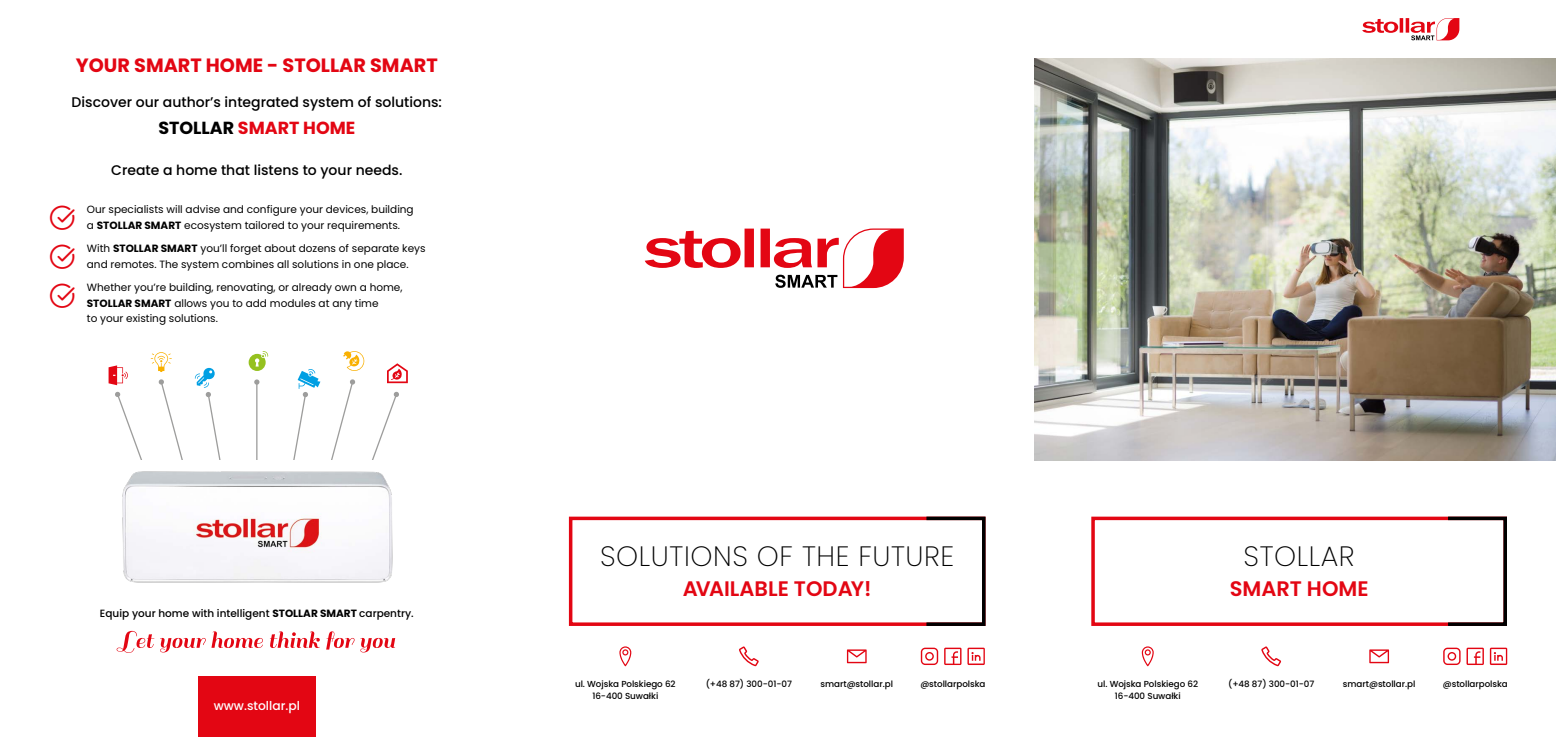
<style>
.page{position:relative;width:1556px;height:737px;background:#fff}
.page>*{position:absolute;margin:0;border:0;box-sizing:border-box;transform-origin:0 0}
.t1{font:200 28px "Poppins";letter-spacing:.02em;color:#000}
.t2{font:24.5px "Glyphter";color:#e30613}
.t3{font:600 21px "Poppins";color:#e30613}
.tekst_naglowek{font:700 19.25px "Poppins";color:#e30613}
.tekst_naglowek-2{font:700 17.5px "Poppins";color:#e30613}
.tekst_naglowek-3{font:500 14px "Poppins";color:#000}
.t4{font:500 12.25px "Poppins";color:#fff}
.t5{font:10.5px/15.8px "Poppins";color:#000}
.tekst_naglowek-4{font:500 10.5px "Poppins";color:#000}
.t6{font:500 8.75px "Poppins";letter-spacing:-.005em;color:#000}
.s1{color:#000}
.s2{font-weight:700}
</style>
<div class="page">
<svg style="left:117px;top:631px;width:278px;height:22px"></svg>
<svg style="left:1369px;top:649px;width:19px;height:14px"></svg>
<svg style="left:1141px;top:646px;width:12px;height:20px"></svg>
<svg style="left:1261px;top:646px;width:19px;height:20px"></svg>
<svg style="left:1466px;top:647px;width:17px;height:18px"></svg>
<svg style="left:1489px;top:647px;width:17px;height:18px"></svg>
<svg style="left:1443px;top:647px;width:17px;height:18px"></svg>
<img style="left:122px;top:471px;width:271px;height:112px">
<div style="left:198px;top:676px;width:118px;height:61px;background:#e30613"></div>
<img style="left:1034px;top:58px;width:521px;height:402px">
<div style="left:1091px;top:516px;width:415px;height:110px;border:4px solid #e30613"></div>
<svg style="left:1444px;top:516px;width:63px;height:110px"></svg>
<svg style="left:1362px;top:18px;width:97px;height:22px"></svg>
<svg style="left:109px;top:365px;width:19px;height:20px"></svg>
<svg style="left:151px;top:352px;width:21px;height:20px"></svg>
<svg style="left:249px;top:351px;width:19px;height:20px"></svg>
<svg style="left:343px;top:351px;width:21px;height:20px"></svg>
<svg style="left:387px;top:363px;width:21px;height:20px"></svg>
<hr style="left:256px;top:382px;width:1px;height:84px;background:#9d9d9c">
<svg style="left:254px;top:379px;width:5px;height:6px"></svg>
<svg style="left:158px;top:379px;width:25px;height:81px"></svg>
<svg style="left:331px;top:379px;width:24px;height:81px"></svg>
<svg style="left:195px;top:367px;width:26px;height:93px"></svg>
<svg style="left:115px;top:391px;width:27px;height:69px"></svg>
<svg style="left:372px;top:391px;width:27px;height:69px"></svg>
<svg style="left:293px;top:369px;width:27px;height:91px"></svg>
<div style="left:98px;top:460px;width:312px;height:8px;background:#fff"></div>
<svg style="left:846px;top:649px;width:20px;height:14px"></svg>
<svg style="left:619px;top:646px;width:12px;height:20px"></svg>
<svg style="left:739px;top:646px;width:19px;height:20px"></svg>
<svg style="left:944px;top:647px;width:17px;height:18px"></svg>
<svg style="left:967px;top:647px;width:17px;height:18px"></svg>
<svg style="left:920px;top:647px;width:18px;height:18px"></svg>
<div style="left:569px;top:516px;width:416px;height:110px;border:4px solid #e30613"></div>
<svg style="left:922px;top:516px;width:64px;height:110px"></svg>
<svg style="left:644px;top:228px;width:259px;height:60px"></svg>
<p class="tekst_naglowek" style="left:76px;top:55px;width:363px">YOUR SMART HOME - STOLLAR SMART</p>
<p class="tekst_naglowek-3" style="left:72px;top:93px;width:372px">Discover our author’s integrated system of solutions:</p>
<p class="tekst_naglowek-2" style="left:158px;top:118px;width:198px"><span class="s1">STOLLAR</span> SMART HOME</p>
<p class="tekst_naglowek-3" style="left:111px;top:162px;width:293px">Create a home that listens to your needs.</p>
<p class="t2" style="left:50px;top:207px;width:26px">B</p>
<p class="t5" style="left:87px;top:201px;width:328px">Our specialists will advise and configure your devices, building a <span class="s2">STOLLAR SMART</span> ecosystem tailored to your requirements.</p>
<p class="t2" style="left:50px;top:246px;width:26px">B</p>
<p class="t5" style="left:87px;top:240px;width:340px">With <span class="s2">STOLLAR SMART</span> you’ll forget about dozens of separate keys and remotes. The system combines all solutions in one place.</p>
<p class="t2" style="left:50px;top:285px;width:26px">B</p>
<p class="t5" style="left:87px;top:279px;width:317px">Whether you’re building, renovating, or already own a home,<br><span class="s2">STOLLAR SMART</span> allows you to add modules at any time<br>to your existing solutions.</p>
<p class="tekst_naglowek-4" style="left:100px;top:607px;width:315px">Equip your home with intelligent <span class="s2">STOLLAR SMART</span> carpentry.</p>
<p class="t4" style="left:214px;top:698px;width:88px">www.stollar.pl</p>
<p class="t1" style="left:600px;top:540px;width:355px">SOLUTIONS OF THE FUTURE</p>
<p class="t3" style="left:682px;top:576px;width:190px">A V AILABLE TODA Y!</p>
<p class="t1" style="left:1243px;top:540px;width:112px">STOLLAR</p>
<p class="t3" style="left:1229px;top:576px;width:140px">SMART HOME</p>
<p class="t6" style="left:575px;top:678px;width:102px">ul. Wojska Polskiego 62</p>
<p class="t6" style="left:592px;top:690px;width:67px">16-400 Suwałki</p>
<p class="t6" style="left:705px;top:678px;width:88px">(+48 87) 300-01-07</p>
<p class="t6" style="left:820px;top:678px;width:74px">smart@stollar.pl</p>
<p class="t6" style="left:920px;top:678px;width:67px">@stollarpolska</p>
<p class="t6" style="left:1097px;top:678px;width:102px">ul. Wojska Polskiego 62</p>
<p class="t6" style="left:1114px;top:690px;width:67px">16-400 Suwałki</p>
<p class="t6" style="left:1227px;top:678px;width:88px">(+48 87) 300-01-07</p>
<p class="t6" style="left:1342px;top:678px;width:74px">smart@stollar.pl</p>
<p class="t6" style="left:1442px;top:678px;width:67px">@stollarpolska</p>
</div>
